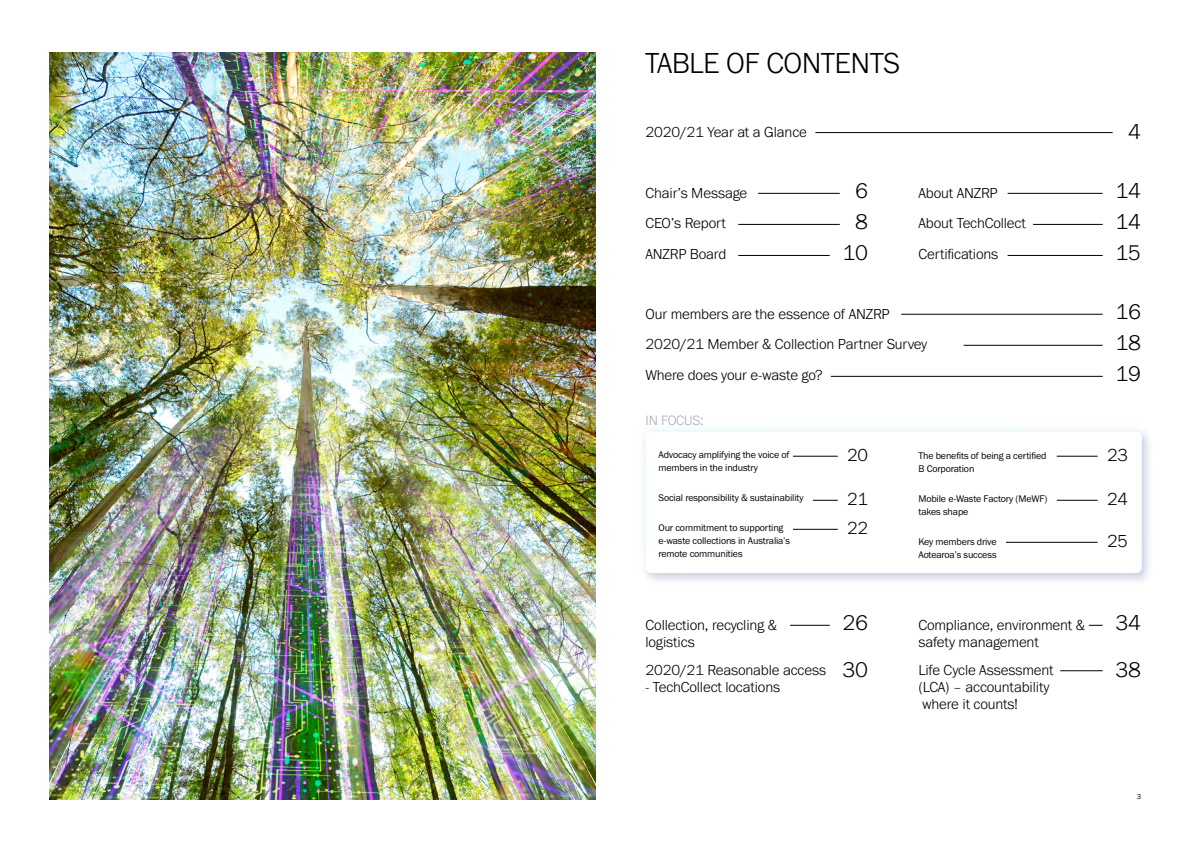
<style>
.page{position:relative;width:1191px;height:842px;background:#fff}
.page>*{position:absolute;margin:0;border:0;box-sizing:border-box;transform-origin:0 0}
.t1{font:300 30px "Franklin Gothic URW";letter-spacing:-.015em;color:#000}
.t2{font:300 22px/31px "Franklin Gothic URW";letter-spacing:-.015em;color:#000;text-align:justify}
.t3{font:300 18px "Franklin Gothic URW";letter-spacing:-.015em;color:#000}
.t4{font:300 15px/30.5px "Franklin Gothic URW";letter-spacing:-.01em;color:#000}
.t5{font:300 14px "Franklin Gothic URW";letter-spacing:-.015em;color:#abacb8}
.t6{font:10px/13px "Franklin Gothic URW Boo";letter-spacing:-.015em;color:#000}
.t7{font:7.5px "Franklin Gothic URW Boo";color:#000}
</style>
<div class="page">
<img style="left:50px;top:53px;width:545px;height:746px">
<hr style="left:1007px;top:193px;width:95px;height:1px;background:#000">
<hr style="left:1033px;top:224px;width:69px;height:1px;background:#000">
<hr style="left:1007px;top:255px;width:95px;height:1px;background:#000">
<hr style="left:738px;top:255px;width:91px;height:1px;background:#000">
<hr style="left:758px;top:193px;width:81px;height:1px;background:#000">
<hr style="left:738px;top:224px;width:101px;height:1px;background:#000">
<svg style="left:1088px;top:625px;width:14px;height:1px"></svg>
<hr style="left:1060px;top:670px;width:42px;height:1px;background:#000">
<hr style="left:790px;top:625px;width:39px;height:1px;background:#000">
<div style="left:635px;top:421px;width:517px;height:162px;background:#7ec9f0;opacity:.2"></div>
<div style="left:645px;top:432px;width:496px;height:141px;background:#fff;border-radius:6px"></div>
<hr style="left:1056px;top:456px;width:41px;height:1px;background:#000">
<hr style="left:1056px;top:500px;width:41px;height:1px;background:#000">
<hr style="left:1006px;top:542px;width:91px;height:1px;background:#000">
<hr style="left:793px;top:456px;width:44px;height:1px;background:#000">
<svg style="left:813px;top:500px;width:24px;height:1px"></svg>
<hr style="left:793px;top:529px;width:44px;height:1px;background:#000">
<hr style="left:815px;top:132px;width:297px;height:1px;background:#000">
<hr style="left:901px;top:314px;width:201px;height:1px;background:#000">
<hr style="left:963px;top:345px;width:139px;height:1px;background:#000">
<hr style="left:831px;top:376px;width:271px;height:1px;background:#000">
<h1 class="t1" style="left:645px;top:44px;width:256px">TABLE OF CONTENTS</h1>
<p class="t4" style="left:645px;top:116px;width:163px">2020/21 Year at a Glance</p>
<h2 class="t2" style="left:1128px;top:116px;width:14px">4</h2>
<h2 class="t2" style="left:855px;top:174px;width:14px">6</h2>
<h2 class="t2" style="left:1115px;top:174px;width:27px">14</h2>
<h2 class="t2" style="left:855px;top:205px;width:14px">8</h2>
<h2 class="t2" style="left:1115px;top:205px;width:27px">14</h2>
<h2 class="t2" style="left:842px;top:236px;width:27px">10</h2>
<h2 class="t2" style="left:1115px;top:236px;width:27px">15</h2>
<p class="t4" style="left:645px;top:177px;width:103px">Chair’s Message<br>CEO’s Report<br>ANZRP Board</p>
<p class="t4" style="left:918px;top:177px;width:109px">About ANZRP<br>About TechCollect<br>Certifications</p>
<p class="t4" style="left:645px;top:298px;width:283px">Our members are the essence of ANZRP<br>2020/21 Member &amp; Collection Partner Survey<br>Where does your e-waste go?</p>
<h2 class="t2" style="left:1115px;top:295px;width:27px">16<br>18<br>19</h2>
<p class="t5" style="left:645px;top:411px;width:60px">IN FOCUS:</p>
<p class="t6" style="left:658px;top:448px;width:132px">Advocacy amplifying the voice of members in the industry</p>
<p class="t6" style="left:658px;top:491px;width:147px">Social responsibility &amp; sustainability</p>
<p class="t6" style="left:658px;top:521px;width:133px">Our commitment to supporting e-waste collections in Australia’s remote communities</p>
<p class="t3" style="left:847px;top:444px;width:22px">20</p>
<p class="t3" style="left:1107px;top:444px;width:22px">23</p>
<p class="t3" style="left:847px;top:488px;width:22px">21</p>
<p class="t3" style="left:1107px;top:488px;width:22px">24</p>
<p class="t3" style="left:847px;top:517px;width:22px">22</p>
<p class="t3" style="left:1107px;top:530px;width:22px">25</p>
<p class="t6" style="left:918px;top:449px;width:130px">The benefits of being a certified<br>B Corporation</p>
<p class="t6" style="left:918px;top:492px;width:130px">Mobile e-Waste Factory (MeWF) takes shape</p>
<p class="t6" style="left:918px;top:535px;width:80px">Key members drive<br>Aotearoa’s success</p>
<p class="t4" style="left:645px;top:616px;width:133px;line-height:17px">Collection, recycling &amp; logistics</p>
<p class="t4" style="left:645px;top:654px;width:182px">2020/21 Reasonable access</p>
<p class="t4" style="left:645px;top:671px;width:136px">- TechCollect locations</p>
<h2 class="t2" style="left:842px;top:606px;width:27px">26</h2>
<h2 class="t2" style="left:1115px;top:606px;width:27px">34</h2>
<h2 class="t2" style="left:842px;top:654px;width:27px">30</h2>
<h2 class="t2" style="left:1115px;top:654px;width:27px">38</h2>
<p class="t4" style="left:918px;top:616px;width:168px;line-height:17px">Compliance, environment &amp; safety management</p>
<p class="t4" style="left:918px;top:661px;width:137px;line-height:17px">Life Cycle Assessment (LCA) – accountability where it counts!</p>
<p class="t7" style="left:1137px;top:792px;width:6px">3</p>
</div>
